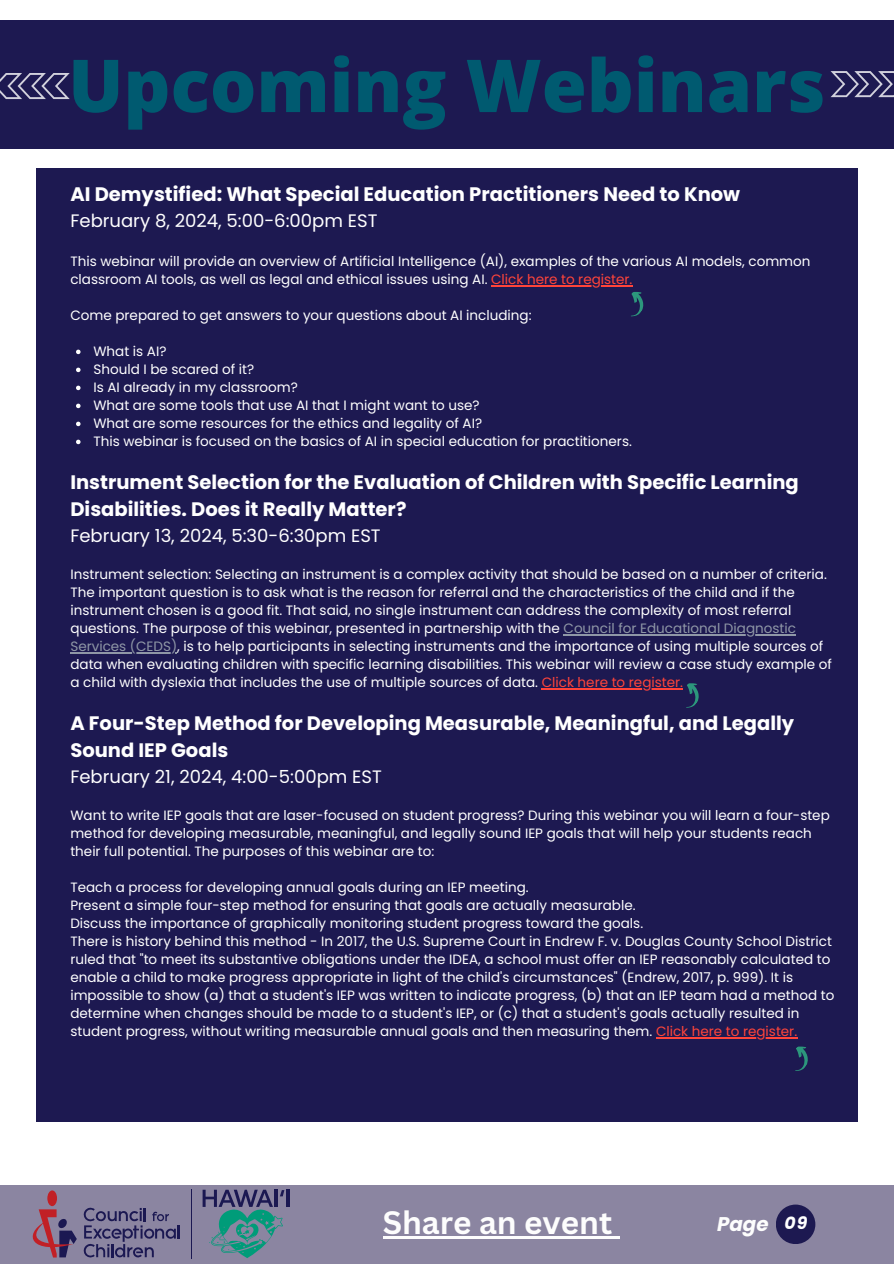
<style>
.page{position:relative;width:894px;height:1264px;background:#fff}
.page>*{position:absolute;margin:0;border:0;box-sizing:border-box;transform-origin:0 0}
.t1{font:800 73.05px "Open Sans";color:#005a70}
.t2{font:700 31.5px "Canva Sans";color:#fdfdfd}
.t3{font:700 30px "Poppins";color:#fff}
.t4{font:italic 700 19.8px "Poppins";color:#fdfdfd}
.t5{font:700 19.5px/27px "Poppins";color:#fff}
.t6{font:18px "Poppins";color:#fff}
.t7{font:italic 700 17.25px "Poppins";color:#fff}
.t8{font:13.5px/18px "Poppins";color:#fff}
.s1{color:#ff443a}
.s2{color:#8f97a6}
</style>
<div class="page">
<div style="left:0;top:21px;width:893px;height:128px;background:#1d1951"></div>
<svg style="left:830px;top:71px;width:63px;height:27px"></svg>
<svg style="left:0;top:73px;width:70px;height:26px"></svg>
<div style="left:0;top:1185px;width:893px;height:78px;background:#8b85a1"></div>
<div style="left:775px;top:1204px;width:40px;height:39px;background:#1d1951;border-radius:50%"></div>
<div style="left:47px;top:1190px;width:10px;height:16px;background:#c12026;border-radius:50%"></div>
<svg style="left:83px;top:1207px;width:97px;height:50px"></svg>
<svg style="left:33px;top:1209px;width:44px;height:48px"></svg>
<hr style="left:191px;top:1189px;width:1px;height:70px;background:#1b1852">
<hr style="left:286px;top:1189px;width:3px;height:17px;background:#1b1852">
<svg style="left:202px;top:1189px;width:82px;height:69px"></svg>
<div style="left:36px;top:168px;width:821px;height:953px;background:#1d1951"></div>
<hr style="left:491px;top:285px;width:141px;height:1px;background:#ff443a">
<svg style="left:76px;top:349px;width:4px;height:5px"></svg>
<svg style="left:76px;top:367px;width:4px;height:5px"></svg>
<svg style="left:76px;top:385px;width:4px;height:5px"></svg>
<svg style="left:76px;top:403px;width:4px;height:5px"></svg>
<svg style="left:76px;top:421px;width:4px;height:5px"></svg>
<svg style="left:76px;top:439px;width:4px;height:5px"></svg>
<hr style="left:563px;top:634px;width:232px;height:1px;background:#8f97a6">
<hr style="left:70px;top:652px;width:107px;height:1px;background:#8f97a6">
<hr style="left:541px;top:688px;width:142px;height:1px;background:#ff443a">
<hr style="left:655px;top:1037px;width:142px;height:1px;background:#ff443a">
<hr style="left:382px;top:1236px;width:230px;height:2px;background:#fdfdfd">
<svg style="left:612px;top:1236px;width:8px;height:2px"></svg>
<svg style="left:675px;top:679px;width:31px;height:32px"></svg>
<svg style="left:620px;top:288px;width:30px;height:32px"></svg>
<svg style="left:784px;top:1042px;width:31px;height:32px"></svg>
<h1 class="t1" style="left:68px;top:34px;width:758px">Upcoming Webinars</h1>
<p class="t3" style="left:120px;top:180px;width:666px">CEC is offering (3) webinars in the month of</p>
<p class="t5" style="left:70px;top:181px;width:671px">AI Demystified: What Special Education Practitioners Need to Know</p>
<p class="t6" style="left:70px;top:208px;width:308px">February 8, 2024, 5:00-6:00pm EST</p>
<h4 class="t8" style="left:70px;top:252px;width:741px">This webinar will provide an overview of Artificial Intelligence (AI), examples of the various AI models, common classroom AI tools, as well as legal and ethical issues using AI. <span class="s1">Click here to register.</span></h4>
<p class="t8" style="left:70px;top:306px;width:462px">Come prepared to get answers to your questions about AI including:</p>
<p class="t8" style="left:93px;top:342px;width:75px">What is AI?</p>
<p class="t8" style="left:93px;top:360px;width:162px">Should I be scared of it?</p>
<p class="t8" style="left:93px;top:378px;width:206px">Is AI already in my classroom?</p>
<p class="t8" style="left:93px;top:396px;width:388px">What are some tools that use AI that I might want to use?</p>
<p class="t8" style="left:93px;top:414px;width:390px">What are some resources for the ethics and legality of AI?</p>
<p class="t8" style="left:93px;top:432px;width:540px">This webinar is focused on the basics of AI in special education for practitioners.</p>
<p class="t5" style="left:70px;top:469px;width:729px">Instrument Selection for the Evaluation of Children with Specific Learning<br>Disabilities. Does it Really Matter?</p>
<p class="t6" style="left:70px;top:523px;width:312px">February 13, 2024, 5:30-6:30pm EST</p>
<p class="t8" style="left:70px;top:565px;width:757px">Instrument selection: Selecting an instrument is a complex activity that should be based on a number of criteria.<br>The important question is to ask what is the reason for referral and the characteristics of the child and if the instrument chosen is a good fit. That said, no single instrument can address the complexity of most referral questions. The purpose of this webinar, presented in partnership with the <span class="s2">Council for Educational Diagnostic</span></p>
<p class="t8" style="left:70px;top:637px;width:762px"><span class="s2">Services (CEDS)</span>, is to help participants in selecting instruments and the importance of using multiple sources of data when evaluating children with specific learning disabilities. This webinar will review a case study example of a child with dyslexia that includes the use of multiple sources of data. <span class="s1">Click here to register.</span></p>
<h4 class="t5" style="left:70px;top:709px;width:725px">A Four-Step Method for Developing Measurable, Meaningful, and Legally<br>Sound IEP Goals</h4>
<h4 class="t6" style="left:70px;top:764px;width:313px">February 21, 2024, 4:00-5:00pm EST</h4>
<h4 class="t8" style="left:70px;top:806px;width:760px">Want to write IEP goals that are laser-focused on student progress? During this webinar you will learn a four-step method for developing measurable, meaningful, and legally sound IEP goals that will help your students reach their full potential. The purposes of this webinar are to:</h4>
<h4 class="t8" style="left:70px;top:878px;width:574px">Teach a process for developing annual goals during an IEP meeting.<br>Present a simple four-step method for ensuring that goals are actually measurable.<br>Discuss the importance of graphically monitoring student progress toward the goals.</h4>
<p class="t8" style="left:70px;top:932px;width:765px">There is history behind this method - In 2017, the U.S. Supreme Court in Endrew F. v. Douglas County School District ruled that "to meet its substantive obligations under the IDEA, a school must offer an IEP reasonably calculated to enable a child to make progress appropriate in light of the child's circumstances" (Endrew, 2017, p. 999). It is impossible to show (a) that a student's IEP was written to indicate progress, (b) that an IEP team had a method to determine when changes should be made to a student's IEP, or (c) that a student's goals actually resulted in student progress, without writing measurable annual goals and then measuring them. <span class="s1">Click here to register.</span></p>
<p class="t2" style="left:382px;top:1200px;width:231px">Share an event</p>
<p class="t4" style="left:717px;top:1210px;width:53px">Page</p>
<p class="t7" style="left:784px;top:1211px;width:24px">09</p>
</div>
